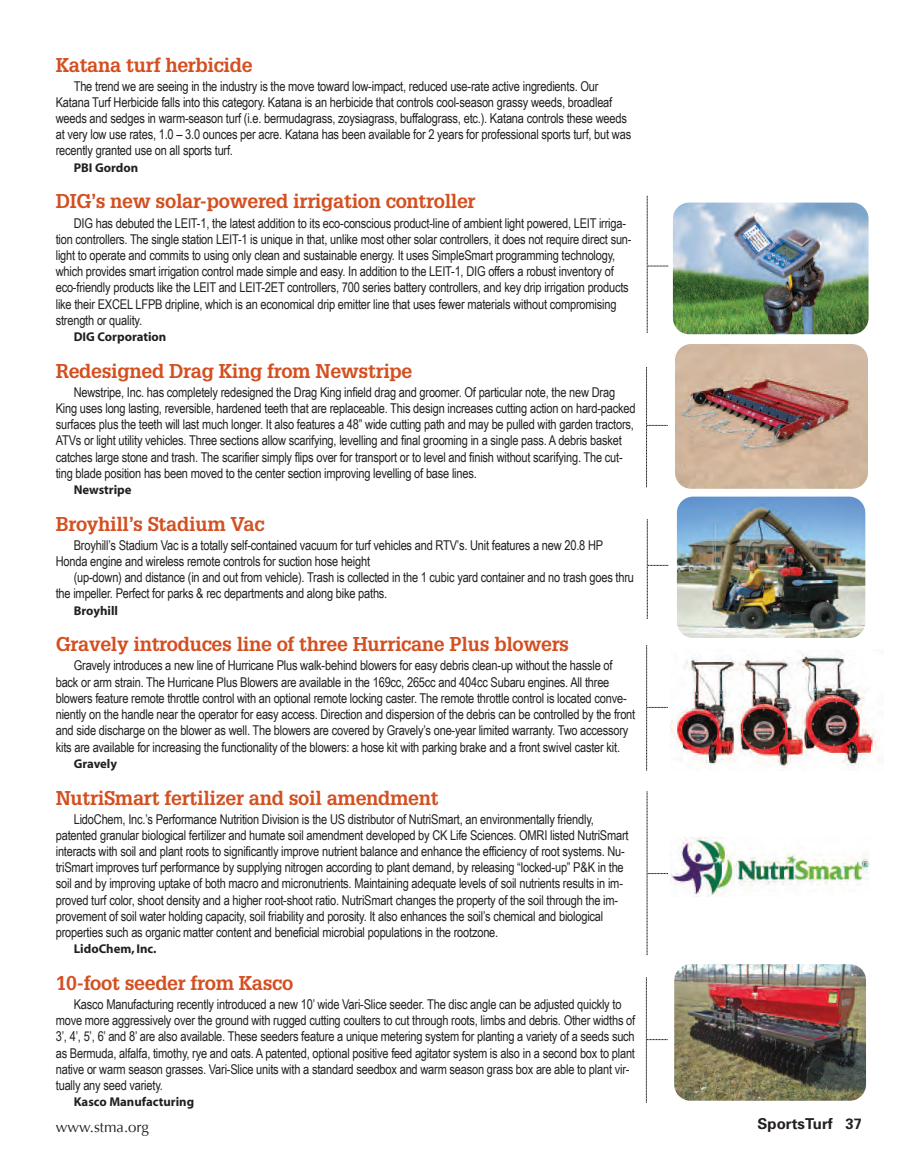
<style>
.page{position:relative;width:918px;height:1175px;background:#fff}
.page>*{position:absolute;margin:0;border:0;box-sizing:border-box;transform-origin:0 0}
.t1{font:700 19.5px "Glypha";letter-spacing:-.015em;color:#d34f20}
.t2{font:15px "Optima";color:#231f20}
.t3{font:700 15px "Univers";color:#231f20}
.t4{font:13.5px/16.2px "Arial Narrow";letter-spacing:-.015em;color:#231f20}
.t5{font:700 12.75px "Myriad";color:#231f20}
</style>
<div class="page">
<svg style="left:647px;top:196px;width:21px;height:137px"></svg>
<svg style="left:646px;top:367px;width:22px;height:120px"></svg>
<svg style="left:647px;top:519px;width:21px;height:100px"></svg>
<svg style="left:646px;top:645px;width:22px;height:125px"></svg>
<svg style="left:647px;top:791px;width:21px;height:164px"></svg>
<svg style="left:646px;top:977px;width:22px;height:125px"></svg>
<img style="left:673px;top:202px;width:196px;height:132px;border-radius:16px">
<img style="left:675px;top:344px;width:193px;height:145px;border-radius:16px">
<img style="left:677px;top:496px;width:188px;height:142px;border-radius:16px">
<img style="left:670px;top:649px;width:207px;height:118px">
<img style="left:670px;top:837px;width:199px;height:59px">
<img style="left:674px;top:964px;width:192px;height:136px;border-radius:16px">
<p class="t1" style="left:56px;top:53px;width:198px">Katana turf herbicide</p>
<p class="t4" style="left:56px;top:78px;width:577px;text-indent:18px">The trend we are seeing in the industry is the move toward low-impact, reduced use-rate active ingredients. Our Katana Turf Herbicide falls into this category. Katana is an herbicide that controls cool-season grassy weeds, broadleaf weeds and sedges in warm-season turf (i.e. bermudagrass, zoysiagrass, buffalograss, etc.). Katana controls these weeds at very low use rates, 1.0 – 3.0 ounces per acre. Katana has been available for 2 years for professional sports turf, but was recently granted use on all sports turf.</p>
<p class="t5" style="left:74px;top:163px;width:66px">PBI Gordon</p>
<p class="t1" style="left:56px;top:190px;width:421px">DIG’s new solar-powered irrigation controller</p>
<p class="t4" style="left:56px;top:214px;width:577px;text-indent:18px">DIG has debuted the LEIT-1, the latest addition to its eco-conscious product-line of ambient light powered, LEIT irriga&shy;tion controllers. The single station LEIT-1 is unique in that, unlike most other solar controllers, it does not require direct sun&shy;light to operate and commits to using only clean and sustainable energy. It uses SimpleSmart programming technology, which provides smart irrigation control made simple and easy. In addition to the LEIT-1, DIG offers a robust inventory of eco-friendly products like the LEIT and LEIT-2ET controllers, 700 series battery controllers, and key drip irrigation products like their EXCEL LFPB dripline, which is an economical drip emitter line that uses fewer materials without compromising strength or quality.</p>
<p class="t5" style="left:74px;top:332px;width:94px">DIG Corporation</p>
<p class="t1" style="left:56px;top:359px;width:358px">Redesigned Drag King from Newstripe</p>
<p class="t4" style="left:56px;top:384px;width:581px;text-indent:18px">Newstripe, Inc. has completely redesigned the Drag King infield drag and groomer. Of particular note, the new Drag King uses long lasting, reversible, hardened teeth that are replaceable. This design increases cutting action on hard-packed surfaces plus the teeth will last much longer. It also features a 48” wide cutting path and may be pulled with garden tractors, ATVs or light utility vehicles. Three sections allow scarifying, levelling and final grooming in a single pass. A debris basket catches large stone and trash. The scarifier simply flips over for transport or to level and finish without scarifying. The cut&shy;ting blade position has been moved to the center section improving levelling of base lines.</p>
<p class="t5" style="left:74px;top:485px;width:59px">Newstripe</p>
<p class="t1" style="left:56px;top:512px;width:210px">Broyhill’s Stadium Vac</p>
<p class="t4" style="left:74px;top:537px;width:531px">Broyhill’s Stadium Vac is a totally self-contained vacuum for turf vehicles and RTV’s. Unit features a new 20.8 HP</p>
<p class="t4" style="left:56px;top:553px;width:316px">Honda engine and wireless remote controls for suction hose height</p>
<p class="t4" style="left:74px;top:569px;width:562px">(up-down) and distance (in and out from vehicle). Trash is collected in the 1 cubic yard container and no trash goes thru</p>
<p class="t4" style="left:56px;top:585px;width:333px">the impeller. Perfect for parks &amp; rec departments and along bike paths.</p>
<p class="t5" style="left:74px;top:605px;width:46px">Broyhill</p>
<p class="t1" style="left:56px;top:633px;width:515px">Gravely introduces line of three Hurricane Plus blowers</p>
<p class="t4" style="left:56px;top:657px;width:581px;text-indent:18px">Gravely introduces a new line of Hurricane Plus walk-behind blowers for easy debris clean-up without the hassle of back or arm strain. The Hurricane Plus Blowers are available in the 169cc, 265cc and 404cc Subaru engines. All three blowers feature remote throttle control with an optional remote locking caster. The remote throttle control is located conve&shy;niently on the handle near the operator for easy access. Direction and dispersion of the debris can be controlled by the front and side discharge on the blower as well. The blowers are covered by Gravely’s one-year limited warranty. Two accessory kits are available for increasing the functionality of the blowers: a hose kit with parking brake and a front swivel caster kit.</p>
<p class="t5" style="left:74px;top:758px;width:45px">Gravely</p>
<p class="t1" style="left:56px;top:786px;width:385px">NutriSmart fertilizer and soil amendment</p>
<p class="t4" style="left:56px;top:810px;width:574px;text-indent:18px">LidoChem, Inc.’s Performance Nutrition Division is the US distributor of NutriSmart, an environmentally friendly, patented granular biological fertilizer and humate soil amendment developed by CK Life Sciences. OMRI listed NutriSmart interacts with soil and plant roots to significantly improve nutrient balance and enhance the efficiency of root systems. Nu&shy;triSmart improves turf performance by supplying nitrogen according to plant demand, by releasing “locked-up” P&amp;K in the soil and by improving uptake of both macro and micronutrients. Maintaining adequate levels of soil nutrients results in im&shy;proved turf color, shoot density and a higher root-shoot ratio. NutriSmart changes the property of the soil through the im&shy;provement of soil water holding capacity, soil friability and porosity. It also enhances the soil’s chemical and biological properties such as organic matter content and beneficial microbial populations in the rootzone.</p>
<p class="t5" style="left:74px;top:944px;width:84px">LidoChem, Inc.</p>
<p class="t1" style="left:56px;top:971px;width:239px">10-foot seeder from Kasco</p>
<p class="t4" style="left:56px;top:996px;width:581px;text-indent:18px">Kasco Manufacturing recently introduced a new 10’ wide Vari-Slice seeder. The disc angle can be adjusted quickly to move more aggressively over the ground with rugged cutting coulters to cut through roots, limbs and debris. Other widths of 3’, 4’, 5’, 6’ and 8’ are also available. These seeders feature a unique metering system for planting a variety of a seeds such as Bermuda, alfalfa, timothy, rye and oats. A patented, optional positive feed agitator system is also in a second box to plant native or warm season grasses. Vari-Slice units with a standard seedbox and warm season grass box are able to plant vir&shy;tually any seed variety.</p>
<p class="t5" style="left:74px;top:1096px;width:122px">Kasco Manufacturing</p>
<p class="t2" style="left:56px;top:1118px;width:95px">www.stma.org</p>
<p class="t3" style="left:758px;top:1118px;width:106px">SportsTurf 37</p>
</div>
